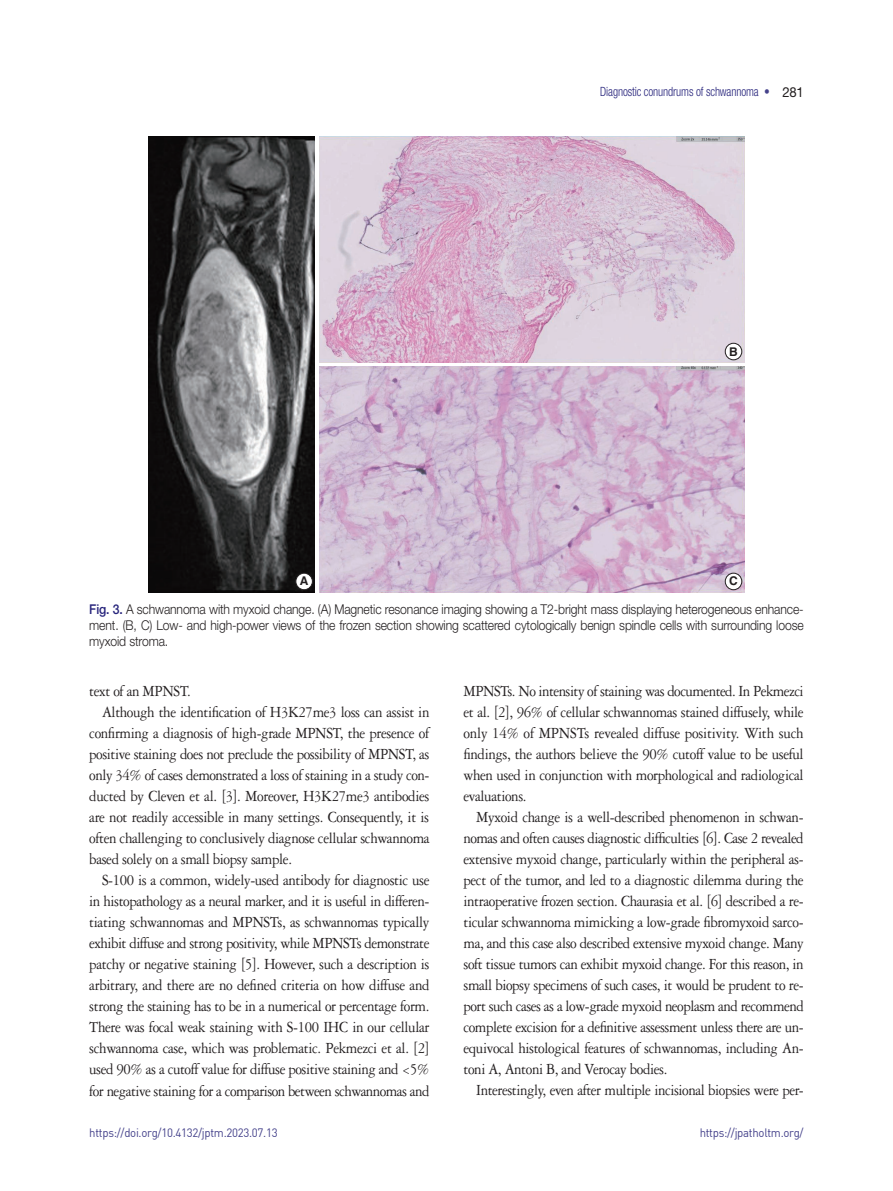
<style>
.page{position:relative;width:893px;height:1191px;background:#fff}
.page>*{position:absolute;margin:0;border:0;box-sizing:border-box;transform-origin:0 0}
.t1{font:16.5px/21px "Garamond 3 LT Std";letter-spacing:-.025em;color:#231f20;text-align:justify;scale:.9 1}
.t2{font:300 13.5px/16.2px "Helvetica Neue LT Std";letter-spacing:-.01em;color:#231f20;text-align:justify;scale:.9 1}
.t3{font:300 condensed 12.75px "Helvetica Neue LT Std";letter-spacing:-.01em;color:#26237b;scale:.9 1}
.t4{font:12px "Dinreg";letter-spacing:-.025em;color:#45428b;scale:.95 1}
.t5{font:700 12px "Helvetica LT Std";color:#231f20}
.s1{color:#45428b}
.s2{font-weight:400;font-stretch:normal;font-size:13.8px;color:#231f20}
.s3{font-weight:500;color:#26237b}
.s4{font-family:"Adobe Garamond Pro"}
</style>
<div class="page">
<img style="left:149px;top:136px;width:166px;height:456px">
<img style="left:319px;top:136px;width:425px;height:226px">
<img style="left:319px;top:366px;width:425px;height:226px">
<div style="left:296px;top:573px;width:16px;height:17px;background:#fff;border-radius:50%"></div>
<div style="left:296px;top:573px;width:17px;height:17px;border:1px solid #231f20;border-radius:50%"></div>
<div style="left:725px;top:343px;width:17px;height:17px;background:#fff;border-radius:50%"></div>
<div style="left:725px;top:343px;width:17px;height:17px;border:1px solid #231f20;border-radius:50%"></div>
<div style="left:725px;top:573px;width:17px;height:17px;background:#fff;border-radius:50%"></div>
<div style="left:725px;top:573px;width:17px;height:17px;border:1px solid #231f20;border-radius:50%"></div>
<p class="t3" style="left:600px;top:84px;width:228px">Diagnostic conundrums of schwannoma <span class="s1">•</span> <span class="s2">281</span></p>
<p class="t5" style="left:729px;top:344px;width:10px">B</p>
<p class="t5" style="left:729px;top:574px;width:10px">C</p>
<p class="t2" style="left:89px;top:600px;width:795px"><span class="s3">Fig. 3.</span> A schwannoma with myxoid change. (A) Magnetic resonance imaging showing a T2-bright mass displaying heterogeneous enhance&shy;ment. (B, C) Low- and high-power views of the frozen section showing scattered cytologically benign spindle cells with surrounding loose myxoid stroma.</p>
<p class="t5" style="left:300px;top:574px;width:10px">A</p>
<p class="t1" style="left:89px;top:681px;width:114px">text of an MPNST.</p>
<p class="t1" style="left:102px;top:702px;width:365px">Although the identification of H3K27me3 loss can assist in</p>
<p class="t1" style="left:89px;top:723px;width:379px">confirming a diagnosis of high-grade MPNST, the presence of</p>
<p class="t1" style="left:89px;top:744px;width:379px">positive staining does not preclude the possibility of MPNST, as</p>
<p class="t1" style="left:89px;top:765px;width:379px">only 34% of cases demonstrated a loss of staining in a study con-</p>
<p class="t1" style="left:89px;top:786px;width:379px">ducted by Cleven et al. <span class="s4">[</span>3<span class="s4">]</span>. Moreover, H3K27me3 antibodies</p>
<p class="t1" style="left:89px;top:807px;width:379px">are not readily accessible in many settings. Consequently, it is</p>
<p class="t1" style="left:89px;top:828px;width:380px">often challenging to conclusively diagnose cellular schwannoma</p>
<p class="t1" style="left:89px;top:849px;width:227px">based solely on a small biopsy sample.</p>
<p class="t1" style="left:102px;top:870px;width:365px">S-100 is a common, widely-used antibody for diagnostic use</p>
<p class="t1" style="left:89px;top:891px;width:379px">in histopathology as a neural marker, and it is useful in differen-</p>
<p class="t1" style="left:89px;top:912px;width:379px">tiating schwannomas and MPNSTs, as schwannomas typically</p>
<p class="t1" style="left:89px;top:933px;width:379px">exhibit diffuse and strong positivity, while MPNSTs demonstrate</p>
<p class="t1" style="left:89px;top:954px;width:379px">patchy or negative staining <span class="s4">[</span>5<span class="s4">]</span>. However, such a description is</p>
<p class="t1" style="left:89px;top:975px;width:380px">arbitrary, and there are no defined criteria on how diffuse and</p>
<p class="t1" style="left:89px;top:996px;width:380px">strong the staining has to be in a numerical or percentage form.</p>
<p class="t1" style="left:89px;top:1017px;width:379px">There was focal weak staining with S-100 IHC in our cellular</p>
<p class="t1" style="left:89px;top:1038px;width:379px">schwannoma case, which was problematic. Pekmezci et al. <span class="s4">[</span>2<span class="s4">]</span></p>
<p class="t1" style="left:89px;top:1059px;width:379px">used 90% as a cutoff value for diffuse positive staining and &lt;5%</p>
<p class="t1" style="left:89px;top:1080px;width:379px">for negative staining for a comparison between schwannomas and</p>
<p class="t1" style="left:463px;top:681px;width:380px">MPNSTs. No intensity of staining was documented. In Pekmezci et al. <span class="s4">[</span>2<span class="s4">]</span>, 96% of cellular schwannomas stained diffusely, while only 14% of MPNSTs revealed diffuse positivity. With such findings, the authors believe the 90% cutoff value to be useful when used in conjunction with morphological and radiological evaluations.</p>
<p class="t1" style="left:463px;top:807px;width:380px;text-indent:13px">Myxoid change is a well-described phenomenon in schwan&shy;nomas and often causes diagnostic difficulties <span class="s4">[</span>6<span class="s4">]</span>. Case 2 revealed extensive myxoid change, particularly within the peripheral as&shy;pect of the tumor, and led to a diagnostic dilemma during the intraoperative frozen section. Chaurasia et al. <span class="s4">[</span>6<span class="s4">]</span> described a re&shy;ticular schwannoma mimicking a low-grade fibromyxoid sarco&shy;ma, and this case also described extensive myxoid change. Many soft tissue tumors can exhibit myxoid change. For this reason, in small biopsy specimens of such cases, it would be prudent to re&shy;port such cases as a low-grade myxoid neoplasm and recommend complete excision for a definitive assessment unless there are un&shy;equivocal histological features of schwannomas, including An&shy;toni A, Antoni B, and Verocay bodies.</p>
<p class="t1" style="left:476px;top:1080px;width:365px">Interestingly, even after multiple incisional biopsies were per-</p>
<p class="t4" style="left:89px;top:1125px;width:200px">https://doi.org/10.4132/jptm.2023.07.13</p>
<p class="t4" style="left:700px;top:1125px;width:111px">https://jpatholtm.org/</p>
</div>
